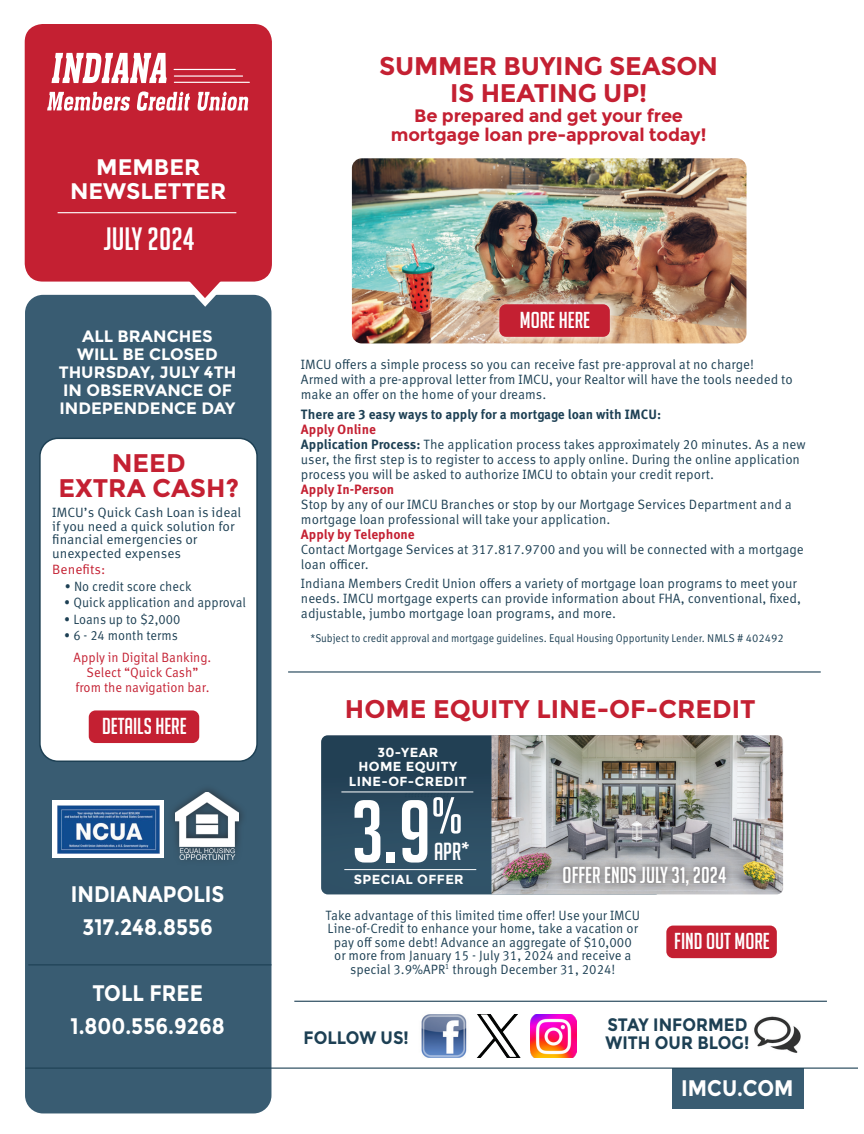
<style>
.page{position:relative;width:864px;height:1134px;background:#fff}
.page>*{position:absolute;margin:0;border:0;box-sizing:border-box;transform-origin:0 0}
.t1{font:87px "Big Noodle Titling";color:#fff}
.t2{font:50.7px "Big Noodle Titling";color:#fff}
.t3{font:31.5px "Big Noodle Titling";color:#fff}
.t4{font:700 25.5px "Montserrat";letter-spacing:-.005em;color:#c42032}
.t5{font:24.15px "Big Noodle Titling";color:#fff}
.t6{font:700 22.5px "Montserrat";color:#fff;scale:.9 1}
.t7{font:22.5px "Big Noodle Titling";color:#fff}
.t8{font:700 22.5px "Montserrat";color:#fff}
.t9{font:700 18px "Montserrat";letter-spacing:-.01em;color:#c42032}
.t10{font:700 18px "Montserrat";color:#1d4054;scale:.92 1}
.t11{font:700 16.5px/18px "Montserrat";color:#fff}
.t12{font:13.5px/15px "Meta Correspondence Pro";color:#1d4054}
.t13{font:13.5px/13.5px "Meta Correspondence Pro";color:#1d4054;text-align:center;scale:.95 1}
.t14{font:13.5px "Meta Correspondence Pro";color:#1d4054;scale:.93 1}
.t15{font:13.5px "Meta Correspondence Pro";color:#c42032;scale:.94 1}
.t16{font:700 13.5px "Meta Correspondence Pro";color:#1d4054}
.t17{font:700 13.5px "Meta Correspondence Pro";color:#c42032}
.t18{font:13.5px "Meta Correspondence Pro";color:#c42032}
.t19{font:700 13.05px "Montserrat";letter-spacing:.03em;color:#fff}
.t20{font:11.25px "Meta Correspondence Pro";color:#1d4054;scale:.9 1}
.s1{font-weight:700}
</style>
<div class="page">
<div style="left:672px;top:1068px;width:131px;height:40px;background:#395c72"></div>
<div style="left:25px;top:295px;width:246px;height:818px;background:#395c72;border-radius:18px"></div>
<div style="left:25px;top:24px;width:247px;height:258px;background:#c42032;border-radius:18px"></div>
<hr style="left:58px;top:212px;width:178px;height:1px;background:#fff">
<svg style="left:47px;top:91px;width:202px;height:20px"></svg>
<hr style="left:174px;top:69px;width:62px;height:1px;background:#fff">
<hr style="left:174px;top:75px;width:69px;height:2px;background:#fff">
<hr style="left:174px;top:82px;width:76px;height:1px;background:#fff">
<svg style="left:52px;top:53px;width:115px;height:30px"></svg>
<svg style="left:188px;top:281px;width:34px;height:26px"></svg>
<hr style="left:28px;top:964px;width:243px;height:1px;background:#1d4054">
<hr style="left:26px;top:1068px;width:832px;height:1px;background:#1d4054">
<hr style="left:288px;top:671px;width:533px;height:2px;background:#1d4054">
<hr style="left:294px;top:1001px;width:533px;height:1px;background:#1d4054">
<div style="left:52px;top:801px;width:112px;height:57px;background:#fff"></div>
<img style="left:57px;top:805px;width:102px;height:48px">
<img style="left:176px;top:792px;width:63px;height:67px">
<img style="left:754px;top:1016px;width:47px;height:37px">
<div style="left:40px;top:438px;width:217px;height:323px;background:#fff;border-radius:18px"></div>
<div style="left:39px;top:438px;width:219px;height:324px;border:2px solid #1d4054;border-radius:18px"></div>
<img style="left:421px;top:1014px;width:46px;height:44px">
<img style="left:477px;top:1014px;width:43px;height:43px">
<img style="left:530px;top:1015px;width:47px;height:43px">
<img style="left:352px;top:158px;width:394px;height:185px">
<img style="left:321px;top:735px;width:170px;height:159px">
<img style="left:491px;top:735px;width:292px;height:159px">
<hr style="left:341px;top:792px;width:132px;height:1px;background:#fff">
<hr style="left:344px;top:869px;width:132px;height:1px;background:#fff">
<div style="left:555px;top:859px;width:178px;height:34px;background:#231f20;opacity:.75"></div>
<svg style="left:492px;top:297px;width:125px;height:47px;background:#d3b8a0"></svg>
<div style="left:499px;top:304px;width:111px;height:33px;background:#c42032;border-radius:7px"></div>
<div style="left:666px;top:926px;width:111px;height:32px;background:#c42032;border-radius:7px"></div>
<div style="left:89px;top:710px;width:110px;height:33px;background:#c42032;border-radius:7px"></div>
<p class="t8" style="left:96px;top:153px;width:106px">MEMBER</p>
<p class="t8" style="left:70px;top:177px;width:158px">NEWSLETTER</p>
<p class="t3" style="left:104px;top:222px;width:92px">JULY 2024</p>
<p class="t11" style="left:82px;top:328px;width:132px">ALL BRANCHES</p>
<p class="t11" style="left:77px;top:346px;width:142px">WILL BE CLOSED</p>
<p class="t11" style="left:59px;top:364px;width:179px">THURSDAY, JULY 4TH</p>
<p class="t11" style="left:59px;top:382px;width:178px">IN OBSERVANCE OF<br>INDEPENDENCE DAY</p>
<p class="t4" style="left:112px;top:447px;width:75px">NEED</p>
<p class="t4" style="left:58px;top:473px;width:182px">EXTRA CASH?</p>
<p class="t12" style="left:52px;top:505px;width:191px;line-height:13.5px">IMCU’s Quick Cash Loan is ideal if you need a quick solution for financial emergencies or</p>
<p class="t12" style="left:52px;top:545px;width:130px">unexpected expenses</p>
<p class="t18" style="left:52px;top:559px;width:55px">Benefits:</p>
<p class="t14" style="left:64px;top:576px;width:138px">• No credit score check</p>
<p class="t14" style="left:64px;top:592px;width:197px">• Quick application and approval</p>
<p class="t14" style="left:64px;top:609px;width:127px">• Loans up to $2,000</p>
<p class="t14" style="left:64px;top:625px;width:124px">• 6 - 24 month terms</p>
<p class="t15" style="left:74px;top:647px;width:148px">Apply in Digital Banking.</p>
<p class="t15" style="left:87px;top:662px;width:120px">Select “Quick Cash”</p>
<p class="t15" style="left:76px;top:677px;width:144px">from the navigation bar.</p>
<p class="t7" style="left:102px;top:714px;width:86px">DETAILS HERE</p>
<p class="t6" style="left:71px;top:881px;width:172px">INDIANAPOLIS</p>
<p class="t6" style="left:82px;top:914px;width:147px">317.248.8556</p>
<p class="t6" style="left:92px;top:980px;width:124px">TOLL FREE</p>
<p class="t6" style="left:71px;top:1013px;width:173px">1.800.556.9268</p>
<p class="t4" style="left:379px;top:51px;width:340px">SUMMER BUYING SEASON</p>
<p class="t4" style="left:450px;top:78px;width:198px">IS HEATING UP!</p>
<p class="t9" style="left:414px;top:105px;width:270px">Be prepared and get your free</p>
<p class="t9" style="left:391px;top:124px;width:317px">mortgage loan pre-approval today!</p>
<p class="t7" style="left:520px;top:308px;width:72px">MORE HERE</p>
<p class="t12" style="left:301px;top:356px;width:455px">IMCU offers a simple process so you can receive fast pre-approval at no charge!</p>
<p class="t12" style="left:301px;top:371px;width:493px">Armed with a pre-approval letter from IMCU, your Realtor will have the tools needed to make an offer on the home of your dreams.</p>
<p class="t16" style="left:301px;top:404px;width:362px">There are 3 easy ways to apply for a mortgage loan with IMCU:</p>
<p class="t17" style="left:301px;top:419px;width:76px">Apply Online</p>
<p class="t12" style="left:301px;top:436px;width:506px"><span class="s1">Application Process:</span> The application process takes approximately 20 minutes. As a new user, the first step is to register to access to apply online. During the online application process you will be asked to authorize IMCU to obtain your credit report.</p>
<p class="t17" style="left:301px;top:479px;width:95px">Apply In-Person</p>
<p class="t12" style="left:301px;top:496px;width:493px">Stop by any of our IMCU Branches or stop by our Mortgage Services Department and a mortgage loan professional will take your application.</p>
<p class="t17" style="left:301px;top:524px;width:115px">Apply by Telephone</p>
<p class="t12" style="left:301px;top:541px;width:504px">Contact Mortgage Services at 317.817.9700 and you will be connected with a mortgage loan officer.</p>
<p class="t12" style="left:301px;top:575px;width:502px">Indiana Members Credit Union offers a variety of mortgage loan programs to meet your needs. IMCU mortgage experts can provide information about FHA, conventional, fixed, adjustable, jumbo mortgage loan programs, and more.</p>
<p class="t20" style="left:310px;top:630px;width:528px">*Subject to credit approval and mortgage guidelines. Equal Housing Opportunity Lender. NMLS # 402492</p>
<p class="t4" style="left:345px;top:694px;width:412px">HOME EQUITY LINE-OF-CREDIT</p>
<p class="t19" style="left:377px;top:744px;width:63px">30-YEAR</p>
<p class="t19" style="left:358px;top:759px;width:100px">HOME EQUITY</p>
<p class="t19" style="left:349px;top:773px;width:119px">LINE-OF-CREDIT</p>
<p class="t2" style="left:431px;top:788px;width:33px">%</p>
<p class="t1" style="left:351px;top:785px;width:81px">3.9</p>
<p class="t5" style="left:434px;top:839px;width:37px">APR*</p>
<p class="t19" style="left:354px;top:872px;width:112px">SPECIAL OFFER</p>
<p class="t7" style="left:563px;top:863px;width:165px">OFFER ENDS JULY 31, 2024</p>
<p class="t13" style="left:325px;top:907px;width:333px">Take advantage of this limited time offer! Use your IMCU Line-of-Credit to enhance your home, take a vacation or pay off some debt! Advance an aggregate of $10,000<br>or more from January 15 - July 31, 2024 and receive a special 3.9%APR<sup>1</sup> through December 31, 2024!</p>
<p class="t7" style="left:674px;top:929px;width:97px">FIND OUT MORE</p>
<p class="t10" style="left:304px;top:1027px;width:116px">FOLLOW US!</p>
<p class="t10" style="left:607px;top:1014px;width:154px">STAY INFORMED</p>
<p class="t10" style="left:606px;top:1032px;width:158px">WITH OUR BLOG!</p>
<p class="t6" style="left:681px;top:1075px;width:126px">IMCU.COM</p>
</div>
